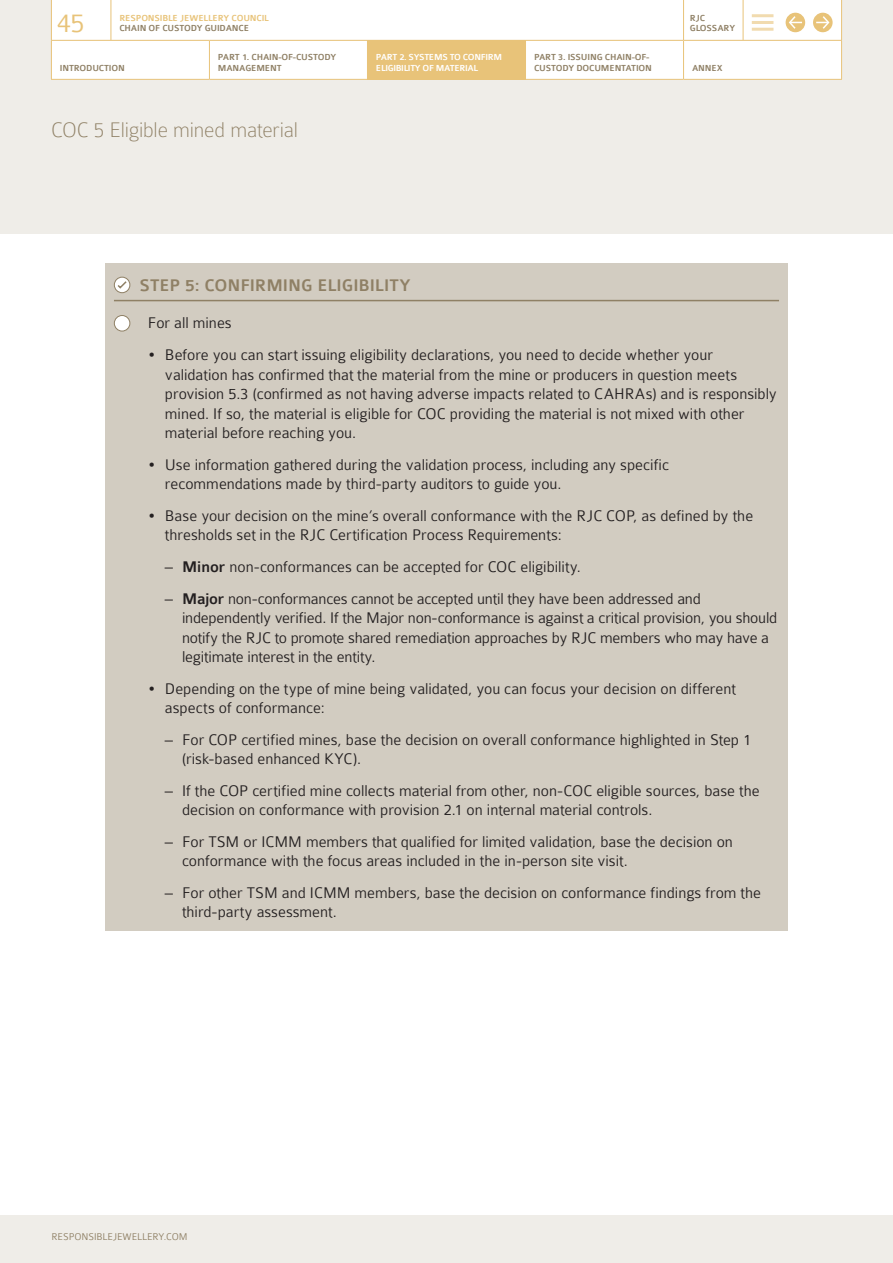
<style>
.page{position:relative;width:893px;height:1263px;background:#fff}
.page>*{position:absolute;margin:0;border:0;box-sizing:border-box;transform-origin:0 0}
.t1{font:300 28.65px "Colaborate";color:#e8c379}
._01_Page_Header_15pt{font:100 22.5px "Colaborate";letter-spacing:-.01em;color:#8f8065}
._03_Body_Header_L1_CAPS_12_12pt_Rule_Belo{font:500 18px "Colaborate";letter-spacing:-.005em;color:#8f8065}
._04_Body_Numbered_Copy_11_13pt__8pt{font:300 16.5px/19.5px "Colaborate";color:#231f20}
.t2{font:300 10.5px "Colaborate";letter-spacing:-.01em;color:#8f8065}
.t3{font:500 9.3px/10.5px "Colaborate";letter-spacing:-.02em;color:#8f8065}
.t4{font:500 9.3px/10.5px "Colaborate";letter-spacing:-.035em;color:#fff}
.t5{font:500 9.3px "Colaborate";letter-spacing:-.02em;color:#e8c379}
.s1{font-weight:500}
</style>
<div class="page">
<div style="left:0;top:0;width:893px;height:234px;background:#efede8"></div>
<div style="left:0;top:1215px;width:893px;height:48px;background:#efede8"></div>
<div style="left:51px;top:0;width:791px;height:79px;background:#fff"></div>
<div style="left:367px;top:40px;width:158px;height:39px;background:#e8c379"></div>
<hr style="left:51px;top:41px;width:1px;height:38px;background:#e8c379">
<hr style="left:51px;top:40px;width:158px;height:1px;background:#e8c379">
<hr style="left:51px;top:79px;width:158px;height:1px;background:#e8c379">
<hr style="left:209px;top:41px;width:1px;height:38px;background:#e8c379">
<hr style="left:209px;top:40px;width:158px;height:1px;background:#e8c379">
<hr style="left:209px;top:79px;width:158px;height:1px;background:#e8c379">
<hr style="left:367px;top:79px;width:158px;height:1px;background:#e8c379">
<hr style="left:525px;top:41px;width:1px;height:38px;background:#e8c379">
<hr style="left:525px;top:40px;width:158px;height:1px;background:#e8c379">
<hr style="left:683px;top:40px;width:159px;height:1px;background:#e8c379">
<hr style="left:525px;top:79px;width:158px;height:1px;background:#e8c379">
<hr style="left:683px;top:79px;width:159px;height:1px;background:#e8c379">
<hr style="left:683px;top:41px;width:1px;height:38px;background:#e8c379">
<hr style="left:841px;top:41px;width:1px;height:38px;background:#e8c379">
<div style="left:105px;top:263px;width:682px;height:668px;background:#d2ccc1"></div>
<hr style="left:114px;top:300px;width:665px;height:1px;background:#8f8065">
<svg style="left:114px;top:277px;width:16px;height:16px"></svg>
<div style="left:114px;top:277px;width:16px;height:16px;border:1px solid #8f8065;border-radius:50%"></div>
<svg style="left:116px;top:280px;width:12px;height:10px"></svg>
<div style="left:114px;top:315px;width:16px;height:16px;background:#fff;border-radius:50%"></div>
<div style="left:114px;top:315px;width:16px;height:16px;border:1px solid #8f8065;border-radius:50%"></div>
<p class="t5" style="left:119px;top:13px;width:151px">RESPONSIBLE JEWELLERY COUNCIL</p>
<p class="t3" style="left:119px;top:23px;width:131px">CHAIN OF CUSTODY GUIDANCE</p>
<p class="t3" style="left:690px;top:13px;width:17px">RJC</p>
<h1 class="t1" style="left:57px;top:8px;width:29px">45</h1>
<p class="t3" style="left:690px;top:23px;width:47px">GLOSSARY</p>
<p class="t3" style="left:60px;top:63px;width:66px">INTRODUCTION</p>
<p class="t3" style="left:218px;top:52px;width:120px">PART 1. CHAIN-OF-CUSTODY<br>MANAGEMENT</p>
<p class="t4" style="left:376px;top:52px;width:128px">PART 2. SYSTEMS TO CONFIRM<br>ELIGIBILITY OF MATERIAL</p>
<p class="t3" style="left:534px;top:52px;width:119px">PART 3. ISSUING CHAIN-OF-<br>CUSTODY DOCUMENTATION</p>
<p class="t3" style="left:692px;top:63px;width:32px">ANNEX</p>
<p class="_01_Page_Header_15pt" style="left:51px;top:118px;width:248px">COC 5 Eligible mined material</p>
<p class="_03_Body_Header_L1_CAPS_12_12pt_Rule_Belo" style="left:139px;top:276px;width:273px">STEP 5: CONFIRMING ELIGIBILITY</p>
<p class="_04_Body_Numbered_Copy_11_13pt__8pt" style="left:148px;top:313px;width:85px">For all mines</p>
<p class="_04_Body_Numbered_Copy_11_13pt__8pt" style="left:165px;top:345px;width:613px;text-indent:-17px">• Before you can start issuing eligibility declarations, you need to decide whether your validation has confirmed that the material from the mine or producers in question meets provision 5.3 (confirmed as not having adverse impacts related to CAHRAs) and is responsibly mined. If so, the material is eligible for COC providing the material is not mixed with other material before reaching you.</p>
<p class="_04_Body_Numbered_Copy_11_13pt__8pt" style="left:165px;top:455px;width:506px;text-indent:-17px">• Use information gathered during the validation process, including any specific recommendations made by third-party auditors to guide you.</p>
<p class="_04_Body_Numbered_Copy_11_13pt__8pt" style="left:165px;top:506px;width:590px;text-indent:-17px">• Base your decision on the mine’s overall conformance with the RJC COP, as defined by the thresholds set in the RJC Certification Process Requirements:</p>
<p class="_04_Body_Numbered_Copy_11_13pt__8pt" style="left:165px;top:557px;width:417px">– <span class="s1">Minor</span> non-conformances can be accepted for COC eligibility.</p>
<p class="_04_Body_Numbered_Copy_11_13pt__8pt" style="left:182px;top:589px;width:597px;text-indent:-17px">– <span class="s1">Major</span> non-conformances cannot be accepted until they have been addressed and independently verified. If the Major non-conformance is against a critical provision, you should notify the RJC to promote shared remediation approaches by RJC members who may have a legitimate interest in the entity.</p>
<p class="_04_Body_Numbered_Copy_11_13pt__8pt" style="left:165px;top:679px;width:572px;text-indent:-17px">• Depending on the type of mine being validated, you can focus your decision on different aspects of conformance:</p>
<p class="_04_Body_Numbered_Copy_11_13pt__8pt" style="left:182px;top:730px;width:571px;text-indent:-17px">– For COP certified mines, base the decision on overall conformance highlighted in Step 1 (risk-based enhanced KYC).</p>
<p class="_04_Body_Numbered_Copy_11_13pt__8pt" style="left:182px;top:781px;width:579px;text-indent:-17px">– If the COP certified mine collects material from other, non-COC eligible sources, base the decision on conformance with provision 2.1 on internal material controls.</p>
<p class="_04_Body_Numbered_Copy_11_13pt__8pt" style="left:182px;top:832px;width:552px;text-indent:-17px">– For TSM or ICMM members that qualified for limited validation, base the decision on conformance with the focus areas included in the in-person site visit.</p>
<p class="_04_Body_Numbered_Copy_11_13pt__8pt" style="left:182px;top:883px;width:581px;text-indent:-17px">– For other TSM and ICMM members, base the decision on conformance findings from the third-party assessment.</p>
<p class="t2" style="left:52px;top:1231px;width:138px">RESPONSIBLEJEWELLERY.COM</p>
</div>
